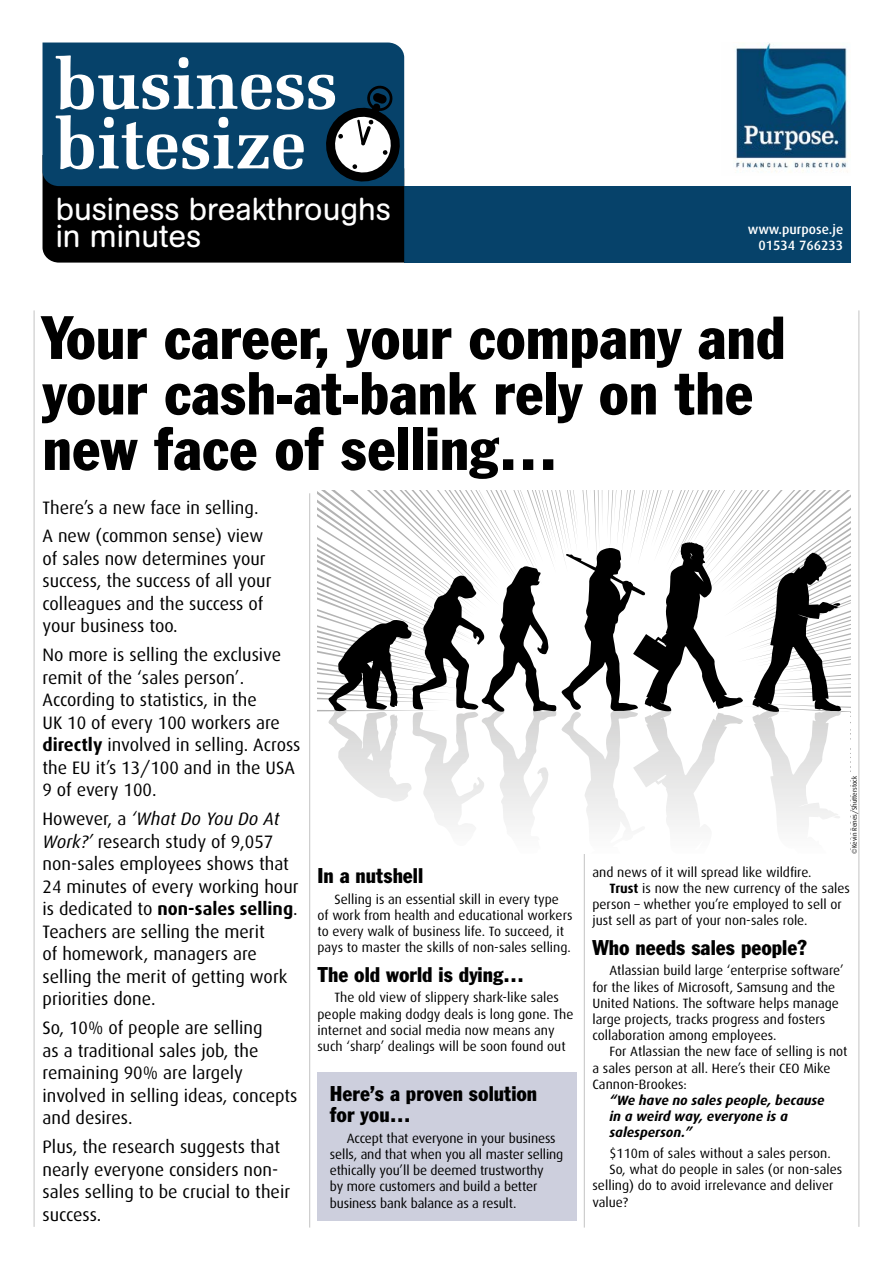
<style>
.page{position:relative;width:893px;height:1263px;background:#fff}
.page>*{position:absolute;margin:0;border:0;box-sizing:border-box;transform-origin:0 0}
.HEADING{font:condensed 60px/55.5px "Franklin Gothic BT";color:#000}
.t1{font:31.5px/27px "AG Buch Rounded BQ";color:#fff}
.SUBHEAD{font:condensed 21px "Franklin Gothic BT";color:#000}
.SUBHEAD2{font:condensed 21px/21px "Franklin Gothic BT";color:#000}
.first_para2{font:18px/22.5px "Dax";color:#000}
.body{font:13.5px/16.2px "Dax";color:#000}
.body2{font:13.5px/16.2px "Dax";letter-spacing:-.01em;color:#000}
.QUOTE{font:italic 700 13.5px/16.2px "Dax";color:#000}
.body2-2{font:500 13.5px "Dax";color:#fff}
.body2-3{font:6.75px "Dax";color:#000}
.s1{font-weight:700}
.s2{font-style:italic}
</style>
<div class="page">
<hr style="left:34px;top:310px;width:1px;height:917px;background:#c6c6c6">
<hr style="left:858px;top:310px;width:1px;height:917px;background:#c6c6c6">
<div style="left:404px;top:186px;width:446px;height:77px;background:#06426a"></div>
<div style="left:43px;top:43px;width:361px;height:12px;background:#06426a"></div>
<svg style="left:43px;top:55px;width:362px;height:208px;background:#2b4657"></svg>
<svg style="left:358px;top:120px;width:5px;height:24px"></svg>
<div style="left:357px;top:120px;width:7px;height:25px;border:2px solid #000"></div>
<img style="left:734px;top:43px;width:114px;height:130px">
<div style="left:317px;top:1071px;width:259px;height:149px;background:#cdcfdd"></div>
<hr style="left:584px;top:789px;width:1px;height:438px;background:#c6c6c6">
<hr style="left:309px;top:493px;width:1px;height:734px;background:#c6c6c6">
<svg style="left:317px;top:490px;width:533px;height:364px"></svg>
<h2 class="t1" style="left:56px;top:196px;width:337px">business breakthroughs in minutes</h2>
<p class="body2-2" style="left:748px;top:222px;width:97px">www.purpose.je</p>
<p class="body2-2" style="left:758px;top:238px;width:86px">01534 766233</p>
<p class="HEADING" style="left:43px;top:308px;width:744px">Your career, your company and your cash-at-bank rely on the new face of selling…</p>
<p class="first_para2" style="left:43px;top:496px;width:217px">There’s a new face in selling.</p>
<p class="first_para2" style="left:43px;top:525px;width:230px">A new (common sense) view of sales now determines your success, the success of all your colleagues and the success of your business too.</p>
<p class="first_para2" style="left:43px;top:644px;width:259px">No more is selling the exclusive remit of the ‘sales person’.<br>According to statistics, in the<br>UK 10 of every 100 workers are <span class="s1">directly</span> involved in selling. Across the EU it’s 13/100 and in the USA<br>9 of every 100.</p>
<p class="first_para2" style="left:43px;top:808px;width:258px">However, a <span class="s2">‘What Do You Do At<br>Work?’</span> research study of 9,057 non-sales employees shows that<br>24 minutes of every working hour is dedicated to <span class="s1">non-sales selling</span>.<br>Teachers are selling the merit<br>of homework, managers are selling the merit of getting work priorities done.</p>
<p class="first_para2" style="left:43px;top:1017px;width:256px">So, 10% of people are selling<br>as a traditional sales job, the remaining 90% are largely involved in selling ideas, concepts and desires.</p>
<p class="first_para2" style="left:43px;top:1136px;width:249px">Plus, the research suggests that nearly everyone considers non&shy;sales selling to be crucial to their success.</p>
<p class="body2-3" style="left:851px;top:854px;width:80px;rotate:-90deg">©Kevin Renes/Shutterstock</p>
<p class="body" style="left:592px;top:864px;width:221px">and news of it will spread like wildfire.</p>
<p class="body" style="left:592px;top:880px;width:259px;text-indent:17px"><span class="s1">Trust</span> is now the new currency of the sales person – whether you’re employed to sell or just sell as part of your non-sales role.</p>
<p class="SUBHEAD" style="left:592px;top:934px;width:216px">Who needs sales people?</p>
<p class="body" style="left:592px;top:963px;width:253px;text-indent:17px">Atlassian build large ‘enterprise software’ for the likes of Microsoft, Samsung and the United Nations. The software helps manage large projects, tracks progress and fosters collaboration among employees.</p>
<p class="body" style="left:592px;top:1044px;width:257px;text-indent:17px">For Atlassian the new face of selling is not a sales person at all. Here’s their CEO Mike<br>Cannon-Brookes:</p>
<p class="QUOTE" style="left:609px;top:1092px;width:217px">“We have no sales people, because in a weird way, everyone is a salesperson.”</p>
<p class="body" style="left:609px;top:1145px;width:223px">$110m of sales without a sales person.</p>
<p class="body" style="left:592px;top:1161px;width:251px;text-indent:17px">So, what do people in sales (or non-sales selling) do to avoid irrelevance and deliver value?</p>
<p class="SUBHEAD" style="left:317px;top:862px;width:107px">In a nutshell</p>
<p class="body2" style="left:317px;top:891px;width:256px;text-indent:17px">Selling is an essential skill in every type of work from health and educational workers to every walk of business life. To succeed, it pays to master the skills of non-sales selling.</p>
<p class="SUBHEAD" style="left:317px;top:961px;width:208px">The old world is dying…</p>
<p class="body" style="left:317px;top:990px;width:258px;text-indent:17px">The old view of slippery shark-like sales people making dodgy deals is long gone. The internet and social media now means any such ‘sharp’ dealings will be soon found out</p>
<p class="SUBHEAD2" style="left:330px;top:1083px;width:209px">Here’s a proven solution for you…</p>
<p class="body2" style="left:330px;top:1130px;width:235px;text-indent:17px">Accept that everyone in your business sells, and that when you all master selling ethically you’ll be deemed trustworthy<br>by more customers and build a better business bank balance as a result.</p>
</div>
